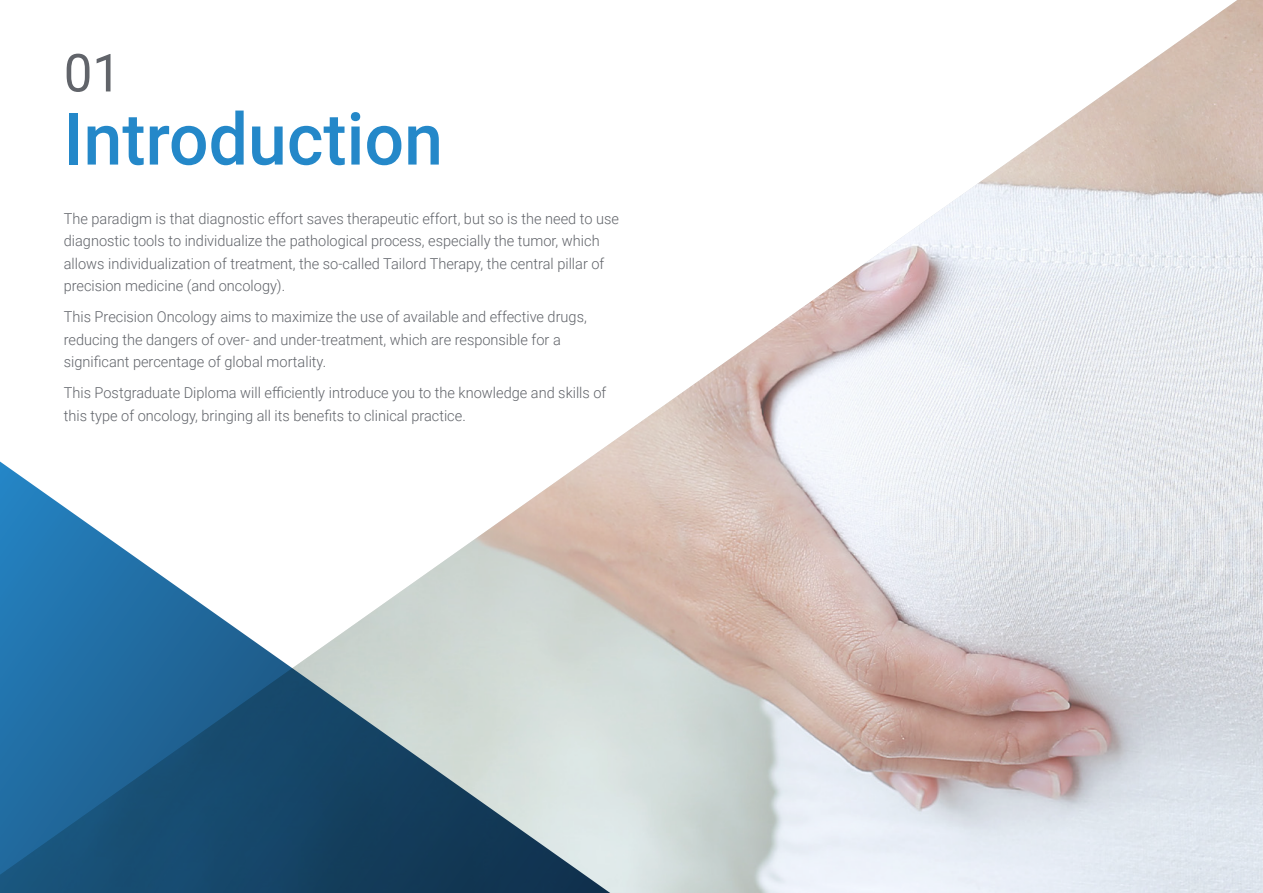
<style>
.page{position:relative;width:1263px;height:893px;background:#fff}
.page>*{position:absolute;margin:0;border:0;box-sizing:border-box;transform-origin:0 0}
.t1{font:500 72px "Roboto";color:#2488c9}
.t2{font:52.5px "Roboto";color:#61646a}
.t3{font:300 15px/22.5px "Roboto";color:#61646a}
</style>
<div class="page">
<img style="left:607px;top:0;width:656px;height:893px">
<svg style="left:0;top:446px;width:640px;height:447px"></svg>
<h2 class="t2" style="left:64px;top:36px;width:59px">01</h2>
<h1 class="t1" style="left:64px;top:89px;width:381px">Introduction</h1>
<p class="t3" style="left:64px;top:207px;width:557px">The paradigm is that diagnostic effort saves therapeutic effort, but so is the need to use diagnostic tools to individualize the pathological process, especially the tumor, which allows individualization of treatment, the so-called Tailord Therapy, the central pillar of precision medicine (and oncology).</p>
<p class="t3" style="left:64px;top:305px;width:524px">This Precision Oncology aims to maximize the use of available and effective drugs, reducing the dangers of over- and under-treatment, which are responsible for a significant percentage of global mortality.</p>
<p class="t3" style="left:64px;top:381px;width:544px">This Postgraduate Diploma will efficiently introduce you to the knowledge and skills of this type of oncology, bringing all its benefits to clinical practice.</p>
</div>
